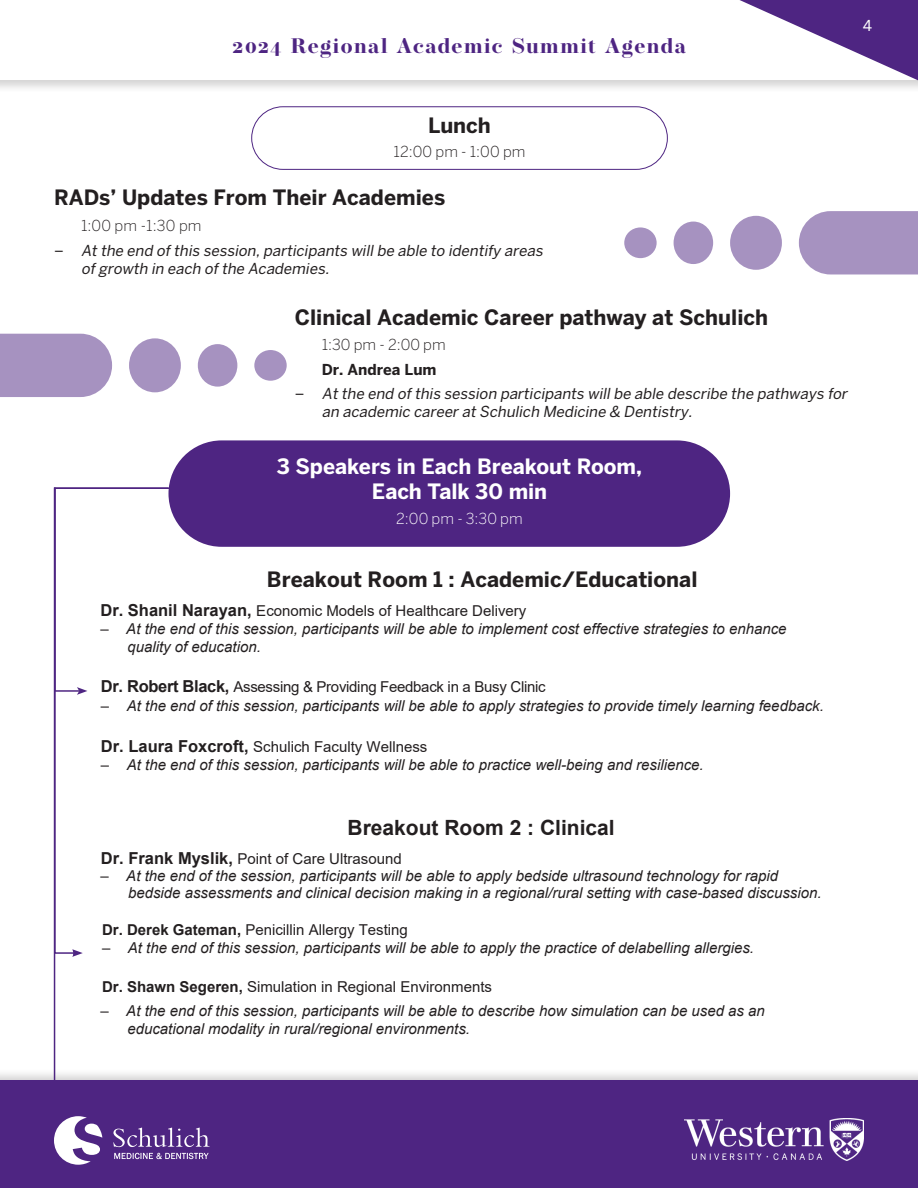
<style>
.page{position:relative;width:918px;height:1188px;background:#fff}
.page>*{position:absolute;margin:0;border:0;box-sizing:border-box;transform-origin:0 0}
.Heading_2{font:700 21px "Benton Sans";color:#231f20}
.Heading_2-2{font:700 21px/25.2px "Benton Sans";letter-spacing:-.005em;color:#fff;text-align:center}
.t1{font:700 21px "Operetta 12";letter-spacing:.07em;color:#4e2582}
.BODY_COPY{font:700 21px "Arial";color:#231f20}
.BODY_COPY-2{font:italic 15px/18px "Arial";color:#231f20}
.BODY_COPY-3{font:15px "Arial";color:#231f20}
.t2{font:italic 15px/18px "Benton Sans";color:#231f20}
.BODY_COPY-4{font:15px "Arial";letter-spacing:-.02em;color:#231f20}
.time{font:300 15px "Benton Sans";letter-spacing:.005em;color:#231f20}
.time-2{font:300 15px "Benton Sans";letter-spacing:.01em;color:#fff}
.Heading_2-3{font:300 15px "Benton Sans";letter-spacing:.01em;color:#231f20}
.Body_copy2{font:700 15px "Benton Sans";color:#231f20}
.t3{font:15px "Benton Sans";color:#fff}
.s1{font-style:normal}
.s2{font-weight:700;font-size:16.5px}
.s3{font-weight:700}
</style>
<div class="page">
<div style="left:0;top:1068px;width:918px;height:120px;background:#231f20;opacity:.2"></div>
<div style="left:0;top:1080px;width:918px;height:108px;background:#4e2582"></div>
<img style="left:685px;top:1118px;width:179px;height:43px">
<svg style="left:54px;top:1116px;width:48px;height:49px"></svg>
<svg style="left:113px;top:1128px;width:97px;height:19px"></svg>
<svg style="left:114px;top:1153px;width:95px;height:6px"></svg>
<div style="left:0;top:0;width:918px;height:93px;background:#231f20;opacity:.2"></div>
<div style="left:0;top:0;width:918px;height:80px;background:#fff"></div>
<div style="left:251px;top:106px;width:417px;height:64px;border:1px solid #4e2582;border-radius:31px"></div>
<div style="left:168px;top:440px;width:562px;height:107px;background:#4e2582;border-radius:53px"></div>
<svg style="left:710px;top:0;width:208px;height:86px"></svg>
<svg style="left:799px;top:211px;width:119px;height:63px;background:#ab98c3"></svg>
<div style="left:730px;top:216px;width:52px;height:54px;background:#a692c0;border-radius:50%"></div>
<div style="left:674px;top:222px;width:39px;height:42px;background:#a692c0;border-radius:50%"></div>
<div style="left:624px;top:227px;width:33px;height:31px;background:#a692c0;border-radius:50%"></div>
<div style="left:0;top:334px;width:112px;height:63px;background:#a692c0"></div>
<div style="left:129px;top:338px;width:52px;height:54px;background:#a692c0;border-radius:50%"></div>
<div style="left:198px;top:344px;width:39px;height:43px;background:#a692c0;border-radius:50%"></div>
<div style="left:254px;top:350px;width:33px;height:31px;background:#a692c0;border-radius:50%"></div>
<svg style="left:53px;top:487px;width:117px;height:593px"></svg>
<h1 class="t1" style="left:233px;top:34px;width:455px">2024 Regional Academic Summit Agenda</h1>
<p class="t3" style="left:863px;top:16px;width:11px">4</p>
<p class="Heading_2" style="left:428px;top:112px;width:64px">Lunch</p>
<p class="time" style="left:394px;top:143px;width:134px">12:00 pm - 1:00 pm</p>
<p class="Heading_2" style="left:54px;top:185px;width:393px">RADs’ Updates From Their Academies</p>
<p class="Heading_2-3" style="left:81px;top:217px;width:122px">1:00 pm -1:30 pm</p>
<p class="t2" style="left:81px;top:242px;width:466px;text-indent:-27px"><span class="s1">–</span> Atthe end ofthis session,participants willbe able to identify areas ofgrowth in each ofthe Academies.</p>
<p class="Heading_2" style="left:295px;top:305px;width:475px">Clinical Academic Career pathway at Schulich</p>
<p class="time" style="left:322px;top:336px;width:125px">1:30 pm - 2:00 pm</p>
<p class="Body_copy2" style="left:322px;top:360px;width:116px">Dr. Andrea Lum</p>
<p class="t2" style="left:322px;top:385px;width:530px;text-indent:-27px"><span class="s1">–</span> Atthe end ofthis session participants willbe able describe the pathways for an academic career atSchulich Medicine &amp; Dentistry.</p>
<p class="Heading_2-2" style="left:277px;top:453px;width:367px">3 Speakers in Each Breakout Room,<br>Each Talk 30 min</p>
<p class="time-2" style="left:396px;top:510px;width:128px">2:00 pm - 3:30 pm</p>
<p class="Heading_2" style="left:267px;top:567px;width:432px">Breakout Room 1 : Academic/Educational</p>
<p class="BODY_COPY-3" style="left:100px;top:600px;width:427px"><span class="s2">Dr. Shanil Narayan,</span> Economic Models of Healthcare Delivery</p>
<p class="BODY_COPY-2" style="left:100px;top:620px;width:688px"><span class="s1">–</span> At the end of this session, participants will be able to implement cost effective strategies to enhance</p>
<p class="BODY_COPY-2" style="left:127px;top:638px;width:135px">quality of education.</p>
<p class="BODY_COPY-4" style="left:101px;top:677px;width:446px"><span class="s2">Dr. Robert Black,</span> Assessing &amp; Providing Feedback in a Busy Clinic</p>
<p class="BODY_COPY-2" style="left:101px;top:697px;width:724px"><span class="s1">–</span> At the end of this session, participants will be able to apply strategies to provide timely learning feedback.</p>
<p class="BODY_COPY-3" style="left:101px;top:736px;width:328px"><span class="s2">Dr. Laura Foxcroft,</span> Schulich Faculty Wellness</p>
<p class="BODY_COPY-2" style="left:101px;top:756px;width:604px"><span class="s1">–</span> At the end of this session, participants will be able to practice well-being and resilience.</p>
<p class="BODY_COPY" style="left:348px;top:813px;width:269px">Breakout Room 2 : Clinical</p>
<p class="BODY_COPY-3" style="left:101px;top:849px;width:302px"><span class="s2">Dr. Frank Myslik,</span> Point of Care Ultrasound</p>
<p class="BODY_COPY-2" style="left:100px;top:867px;width:679px"><span class="s1">–</span> At the end of the session, participants will be able to apply bedside ultrasound technology for rapid</p>
<p class="BODY_COPY-2" style="left:128px;top:884px;width:695px">bedside assessments and clinical decision making in a regional/rural setting with case-based discussion.</p>
<p class="BODY_COPY-3" style="left:102px;top:919px;width:307px"><span class="s3">Dr. Derek Gateman,</span> Penicillin Allergy Testing</p>
<p class="BODY_COPY-2" style="left:102px;top:939px;width:654px"><span class="s1">–</span> At the end of this session, participants will be able to apply the practice of delabelling allergies.</p>
<p class="BODY_COPY-3" style="left:102px;top:977px;width:392px"><span class="s3">Dr. Shawn Segeren,</span> Simulation in Regional Environments</p>
<p class="BODY_COPY-2" style="left:127px;top:1002px;width:639px;text-indent:-27px"><span class="s1">–</span> At the end of this session, participants will be able to describe how simulation can be used as an educational modality in rural/regional environments.</p>
</div>
